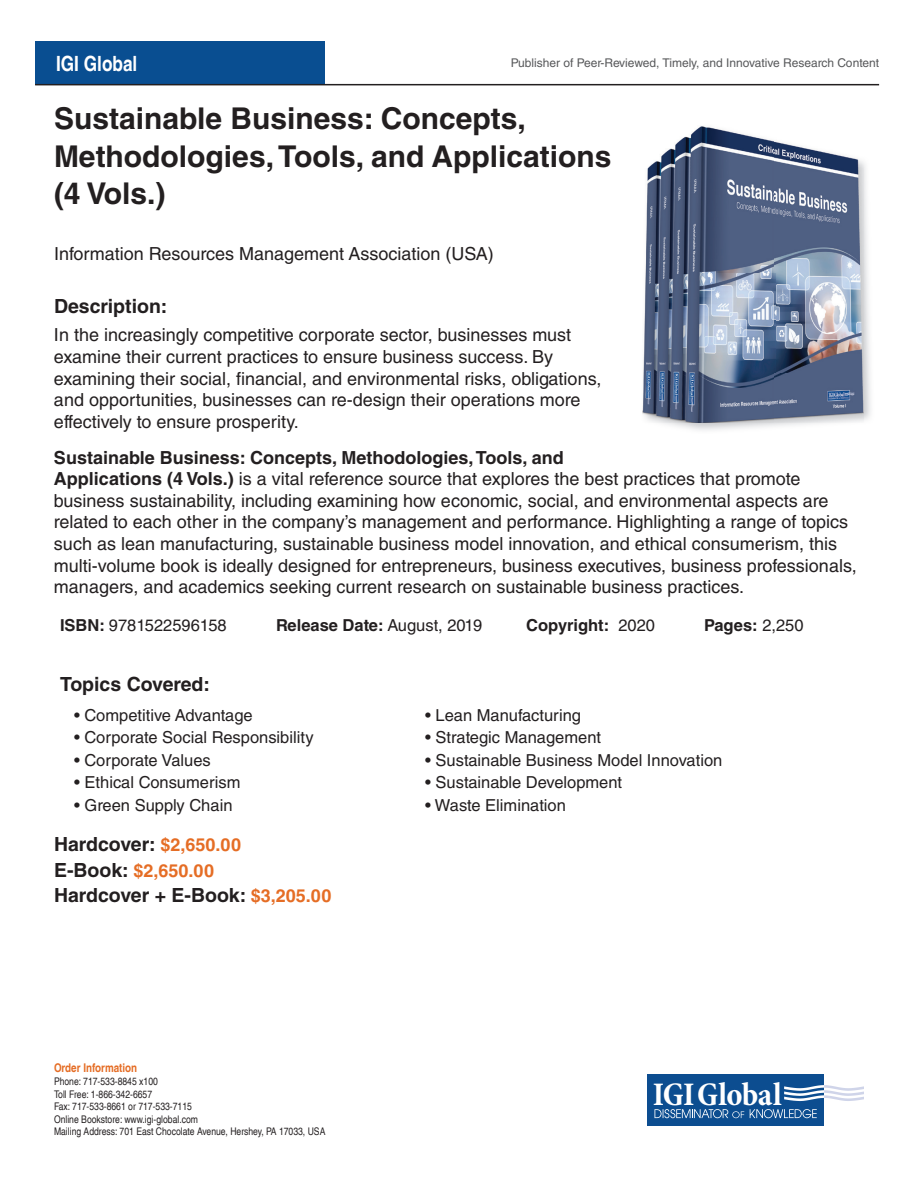
<style>
.page{position:relative;width:918px;height:1188px;background:#fff}
.page>*{position:absolute;margin:0;border:0;box-sizing:border-box;transform-origin:0 0}
.t1{font:700 condensed 33.3px "Minion Pro";letter-spacing:-.015em;color:#fff}
.t2{font:700 30px/37.5px "Helvetica LT Std";color:#231f20}
.t3{font:700 condensed 21px "Helvetica LT";color:#fff}
.t4{font:700 19.5px "Helvetica LT Std";color:#231f20}
.t5{font:18px/21.6px "Helvetica LT Std";color:#231f20}
.t6{font:700 18px "Helvetica LT Std";color:#e56d25}
.t7{font:16.5px "Helvetica LT Std";color:#231f20}
.t8{font:700 16.5px "Helvetica LT Std";color:#231f20}
.t9{font:12px "Helvetica LT Std";color:#57585a}
.t10{font:700 condensed 12px "Helvetica LT";color:#e56d25}
.t11{font:condensed 10.5px/12.6px "Helvetica LT";color:#231f20}
.s1{font-weight:700}
.s2{font-weight:400}
.s3{font-size:18px;color:#e56d25}
.s4{font-size:19.5px;color:#231f20}
</style>
<div class="page">
<div style="left:35px;top:41px;width:290px;height:44px;background:#094e91"></div>
<svg style="left:647px;top:1125px;width:177px;height:1px"></svg>
<div style="left:647px;top:1074px;width:177px;height:51px;background:#0c4d90"></div>
<svg style="left:654px;top:1109px;width:90px;height:9px"></svg>
<svg style="left:750px;top:1109px;width:67px;height:9px"></svg>
<svg style="left:784px;top:1085px;width:80px;height:16px"></svg>
<hr style="left:35px;top:84px;width:844px;height:1px;background:#231f20">
<img style="left:642px;top:162px;width:229px;height:268px">
<img style="left:643px;top:126px;width:220px;height:297px">
<p class="t3" style="left:56px;top:50px;width:83px">IGI Global</p>
<p class="t9" style="left:511px;top:56px;width:370px">Publisher of Peer-Reviewed, Timely, and Innovative Research Content</p>
<h2 class="t2" style="left:54px;top:99px;width:559px">Sustainable Business: Concepts,<br>Methodologies, Tools, and Applications (4 Vols.)</h2>
<p class="t5" style="left:54px;top:243px;width:441px">Information Resources Management Association (USA)</p>
<p class="t4" style="left:54px;top:294px;width:115px">Description:</p>
<p class="t5" style="left:54px;top:324px;width:549px">In the increasingly competitive corporate sector, businesses must examine their current practices to ensure business success. By examining their social, nancial, and environmental risks, obligations, and opportunities, businesses can re-design their operations more effectively to ensure prosperity.</p>
<p class="t5" style="left:54px;top:446px;width:804px"><span class="s1">Sustainable Business: Concepts, Methodologies, Tools, and<br>Applications (4 Vols.)</span> is a vital reference source that explores the best practices that promote business sustainability, including examining how economic, social, and environmental aspects are related to each other in the company’s management and performance. Highlighting a range of topics such as lean manufacturing, sustainable business model innovation, and ethical consumerism, this multi-volume book is ideally designed for entrepreneurs, business executives, business professionals, managers, and academics seeking current research on sustainable business practices.</p>
<p class="t7" style="left:60px;top:615px;width:168px"><span class="s1">ISBN:</span> 9781522596158</p>
<p class="t8" style="left:276px;top:615px;width:208px">Release Date: <span class="s2">August, 2019</span></p>
<p class="t8" style="left:526px;top:615px;width:130px">Copyright: <span class="s2">2020</span></p>
<p class="t8" style="left:704px;top:615px;width:101px">Pages: <span class="s2">2,250</span></p>
<p class="t4" style="left:60px;top:672px;width:152px">Topics Covered:</p>
<p class="t7" style="left:74px;top:705px;width:180px">• Competitive Advantage</p>
<p class="t7" style="left:74px;top:728px;width:241px">• Corporate Social Responsibility</p>
<p class="t7" style="left:74px;top:750px;width:138px">• Corporate Values</p>
<p class="t7" style="left:74px;top:773px;width:168px">• Ethical Consumerism</p>
<p class="t7" style="left:74px;top:795px;width:160px">• Green Supply Chain</p>
<p class="t4" style="left:54px;top:832px;width:189px">Hardcover: <span class="s3">$2,650.00</span></p>
<p class="t6" style="left:54px;top:859px;width:162px"><span class="s4">E-Book:</span> $2,650.00</p>
<p class="t4" style="left:54px;top:883px;width:279px">Hardcover + E-Book: <span class="s3">$3,205.00</span></p>
<p class="t10" style="left:54px;top:1061px;width:85px">Order Information</p>
<p class="t11" style="left:54px;top:1075px;width:273px">Phone: 717-533-8845 x100<br>Toll Free: 1-866-342-6657<br>Fax: 717-533-8661 or 717-533-7115<br>Online Bookstore: www.igi-global.com<br>Mailing Address: 701 East Chocolate Avenue, Hershey, PA 17033, USA</p>
<p class="t7" style="left:425px;top:705px;width:157px">• Lean Manufacturing</p>
<p class="t7" style="left:425px;top:728px;width:177px">• Strategic Management</p>
<p class="t7" style="left:425px;top:750px;width:299px">• Sustainable Business Model Innovation</p>
<p class="t7" style="left:425px;top:773px;width:198px">• Sustainable Development</p>
<p class="t7" style="left:425px;top:795px;width:142px">• Waste Elimination</p>
<h1 class="t1" style="left:653px;top:1071px;width:130px">IGIGlobal</h1>
</div>
